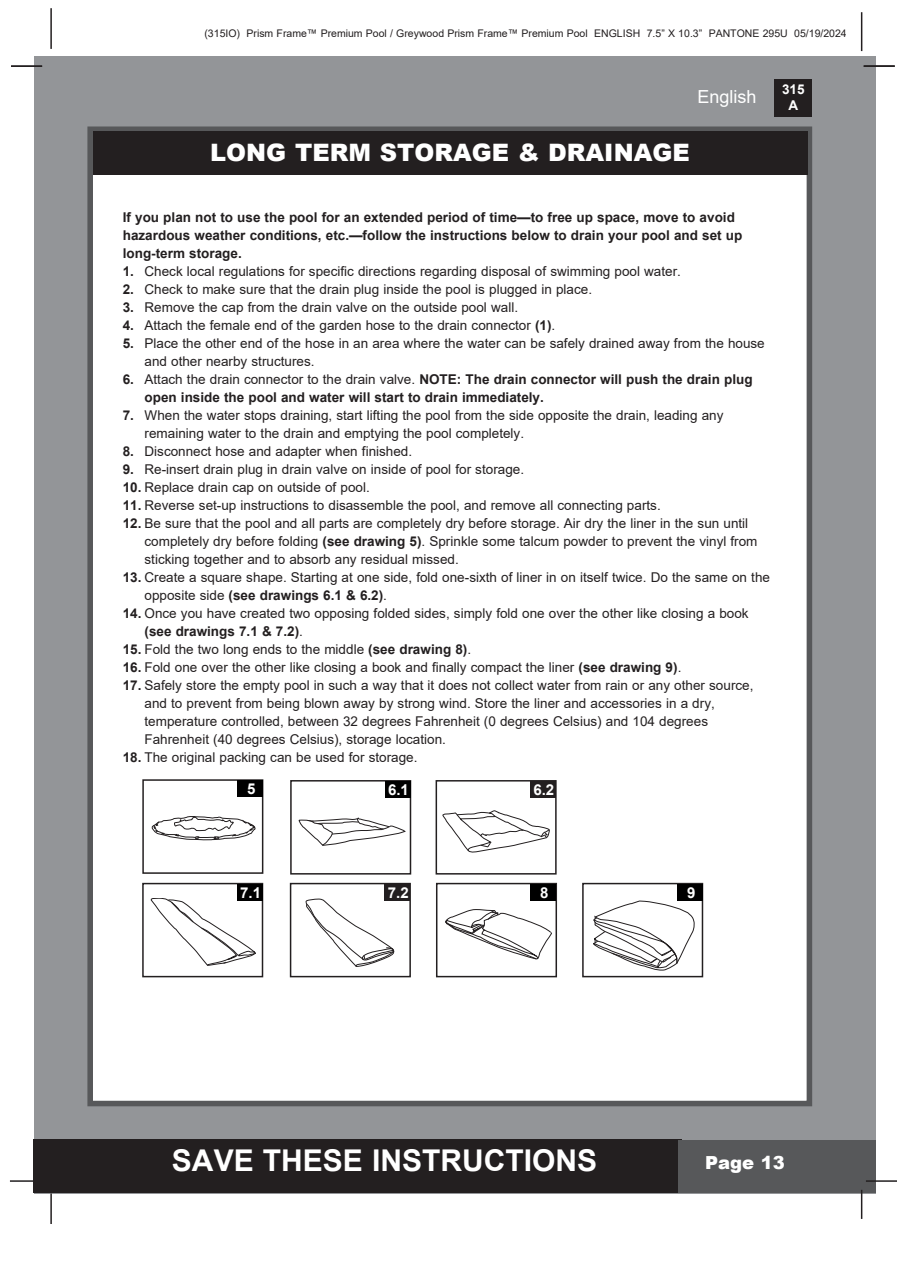
<style>
.page{position:relative;width:897px;height:1264px;background:#fff}
.page>*{position:absolute;margin:0;border:0;box-sizing:border-box;transform-origin:0 0}
.t1{font:700 30px "Arial";color:#fff}
.t2{font:900 24px "Arial";color:#fff}
.t3{font:18px "Arial";color:#fff}
.t4{font:900 18px "Arial";color:#fff}
.t5{font:700 15px "Arial";color:#fff}
.t6{font:13.5px/18px "Arial";color:#231f20}
.t7{font:700 13.5px/18px "Arial";color:#231f20}
.t8{font:700 13.5px/16.2px "Arial";color:#fff;text-align:center}
.t9{font:10.5px "Arial";color:#231f20}
.s1{font-weight:700}
.s2{font-weight:400}
</style>
<div class="page">
<div style="left:34px;top:56px;width:841px;height:1137px;background:#939598"></div>
<div style="left:774px;top:79px;width:38px;height:38px;background:#231f20"></div>
<hr style="left:50px;top:8px;width:2px;height:41px;background:#231f20">
<hr style="left:860px;top:12px;width:2px;height:39px;background:#231f20">
<div style="left:33px;top:1140px;width:648px;height:53px;background:#231f20"></div>
<div style="left:678px;top:1140px;width:197px;height:53px;background:#57585a"></div>
<hr style="left:865px;top:1180px;width:31px;height:1px;background:#231f20">
<hr style="left:860px;top:1189px;width:2px;height:30px;background:#231f20">
<hr style="left:50px;top:1193px;width:2px;height:31px;background:#231f20">
<hr style="left:10px;top:1180px;width:31px;height:1px;background:#231f20">
<div style="left:87px;top:126px;width:725px;height:980px;background:#fff;border:6px solid #57585a"></div>
<div style="left:93px;top:131px;width:714px;height:44px;background:#231f20"></div>
<hr style="left:863px;top:65px;width:31px;height:2px;background:#231f20">
<hr style="left:11px;top:65px;width:31px;height:2px;background:#231f20">
<svg style="left:151px;top:898px;width:105px;height:67px"></svg>
<div style="left:142px;top:883px;width:121px;height:94px;border:2px solid #231f20"></div>
<div style="left:237px;top:884px;width:25px;height:16px;background:#000"></div>
<svg style="left:152px;top:816px;width:103px;height:24px"></svg>
<div style="left:142px;top:779px;width:121px;height:95px;border:2px solid #231f20"></div>
<div style="left:237px;top:780px;width:25px;height:17px;background:#000"></div>
<svg style="left:299px;top:818px;width:106px;height:28px"></svg>
<div style="left:290px;top:780px;width:121px;height:94px;border:2px solid #231f20"></div>
<div style="left:385px;top:781px;width:25px;height:16px;background:#000"></div>
<svg style="left:442px;top:810px;width:107px;height:42px"></svg>
<div style="left:435px;top:780px;width:121px;height:94px;border:2px solid #231f20"></div>
<div style="left:530px;top:781px;width:25px;height:16px;background:#231f20"></div>
<svg style="left:306px;top:899px;width:88px;height:67px"></svg>
<div style="left:290px;top:883px;width:121px;height:94px;border:2px solid #231f20"></div>
<div style="left:384px;top:884px;width:26px;height:16px;background:#231f20"></div>
<svg style="left:445px;top:909px;width:106px;height:50px"></svg>
<div style="left:436px;top:883px;width:121px;height:94px;border:2px solid #231f20"></div>
<div style="left:530px;top:884px;width:26px;height:16px;background:#000"></div>
<svg style="left:593px;top:900px;width:101px;height:70px"></svg>
<div style="left:582px;top:883px;width:121px;height:94px;border:2px solid #231f20"></div>
<div style="left:677px;top:884px;width:25px;height:16px;background:#000"></div>
<p class="t9" style="left:204px;top:26px;width:643px">(315IO) Prism Frame™ Premium Pool / Greywood Prism Frame™ Premium Pool ENGLISH 7.5” X 10.3” PANTONE 295U 05/19/2024</p>
<h3 class="t3" style="left:697px;top:84px;width:61px">English</h3>
<p class="t2" style="left:210px;top:135px;width:481px">LONG TERM STORAGE &amp; DRAINAGE</p>
<p class="t8" style="left:782px;top:81px;width:24px">315<br>A</p>
<p class="t7" style="left:123px;top:208px;width:613px">If you plan not to use the pool for an extended period of time—to free up space, move to avoid</p>
<p class="t7" style="left:123px;top:226px;width:621px">hazardous weather conditions, etc.—follow the instructions below to drain your pool and set up</p>
<p class="t7" style="left:123px;top:244px;width:120px">long-term storage.</p>
<p class="t6" style="left:123px;top:262px;width:559px"><span class="s1">1.</span> Check local regulations for specific directions regarding disposal of swimming pool water.</p>
<p class="t6" style="left:123px;top:280px;width:471px"><span class="s1">2.</span> Check to make sure that the drain plug inside the pool is plugged in place.</p>
<p class="t6" style="left:123px;top:298px;width:397px"><span class="s1">3.</span> Remove the cap from the drain valve on the outside pool wall.</p>
<p class="t6" style="left:123px;top:316px;width:434px"><span class="s1">4.</span> Attach the female end of the garden hose to the drain connector <span class="s1">(1)</span>.</p>
<p class="t6" style="left:144px;top:334px;width:621px;text-indent:-22px"><span class="s1">5.</span> Place the other end of the hose in an area where the water can be safely drained away from the house and other nearby structures.</p>
<p class="t7" style="left:144px;top:370px;width:609px;text-indent:-22px">6. <span class="s2">Attach the drain connector to the drain valve.</span> NOTE: The drain connector will push the drain plug open inside the pool and water will start to drain immediately.</p>
<p class="t6" style="left:123px;top:406px;width:602px"><span class="s1">7.</span> When the water stops draining, start lifting the pool from the side opposite the drain, leading any</p>
<p class="t6" style="left:145px;top:424px;width:381px">remaining water to the drain and emptying the pool completely.</p>
<p class="t6" style="left:123px;top:442px;width:291px"><span class="s1">8.</span> Disconnect hose and adapter when finished.</p>
<p class="t6" style="left:123px;top:460px;width:403px"><span class="s1">9.</span> Re-insert drain plug in drain valve on inside of pool for storage.</p>
<p class="t6" style="left:123px;top:478px;width:248px"><span class="s1">10.</span> Replace drain cap on outside of pool.</p>
<p class="t6" style="left:123px;top:496px;width:539px"><span class="s1">11.</span> Reverse set-up instructions to disassemble the pool, and remove all connecting parts.</p>
<p class="t6" style="left:123px;top:514px;width:627px"><span class="s1">12.</span> Be sure that the pool and all parts are completely dry before storage. Air dry the liner in the sun until</p>
<p class="t6" style="left:144px;top:532px;width:614px">completely dry before folding <span class="s1">(see drawing 5)</span>. Sprinkle some talcum powder to prevent the vinyl from</p>
<p class="t6" style="left:144px;top:550px;width:316px">sticking together and to absorb any residual missed.</p>
<p class="t6" style="left:144px;top:568px;width:627px;text-indent:-22px"><span class="s1">13.</span> Create a square shape. Starting at one side, fold one-sixth of liner in on itself twice. Do the same on the opposite side <span class="s1">(see drawings 6.1 &amp; 6.2)</span>.</p>
<p class="t6" style="left:123px;top:604px;width:627px"><span class="s1">14.</span> Once you have created two opposing folded sides, simply fold one over the other like closing a book</p>
<p class="t7" style="left:144px;top:622px;width:160px">(see drawings 7.1 &amp; 7.2)<span class="s2">.</span></p>
<p class="t6" style="left:123px;top:640px;width:350px"><span class="s1">15.</span> Fold the two long ends to the middle <span class="s1">(see drawing 8)</span>.</p>
<p class="t6" style="left:123px;top:658px;width:560px"><span class="s1">16.</span> Fold one over the other like closing a book and finally compact the liner <span class="s1">(see drawing 9)</span>.</p>
<p class="t6" style="left:144px;top:676px;width:610px;text-indent:-22px"><span class="s1">17.</span> Safely store the empty pool in such a way that it does not collect water from rain or any other source, and to prevent from being blown away by strong wind. Store the liner and accessories in a dry,</p>
<p class="t6" style="left:144px;top:712px;width:565px">temperature controlled, between 32 degrees Fahrenheit (0 degrees Celsius) and 104 degrees</p>
<p class="t6" style="left:144px;top:730px;width:303px">Fahrenheit (40 degrees Celsius), storage location.</p>
<p class="t6" style="left:123px;top:748px;width:296px"><span class="s1">18.</span> The original packing can be used for storage.</p>
<p class="t5" style="left:247px;top:778px;width:10px">5</p>
<p class="t5" style="left:388px;top:779px;width:22px">6.1</p>
<p class="t5" style="left:533px;top:779px;width:22px">6.2</p>
<p class="t5" style="left:240px;top:882px;width:22px">7.1</p>
<p class="t5" style="left:388px;top:882px;width:22px">7.2</p>
<p class="t5" style="left:540px;top:882px;width:10px">8</p>
<p class="t5" style="left:687px;top:882px;width:10px">9</p>
<h1 class="t1" style="left:172px;top:1139px;width:427px">SAVE THESE INSTRUCTIONS</h1>
<h3 class="t4" style="left:705px;top:1149px;width:81px">Page 13</h3>
</div>
